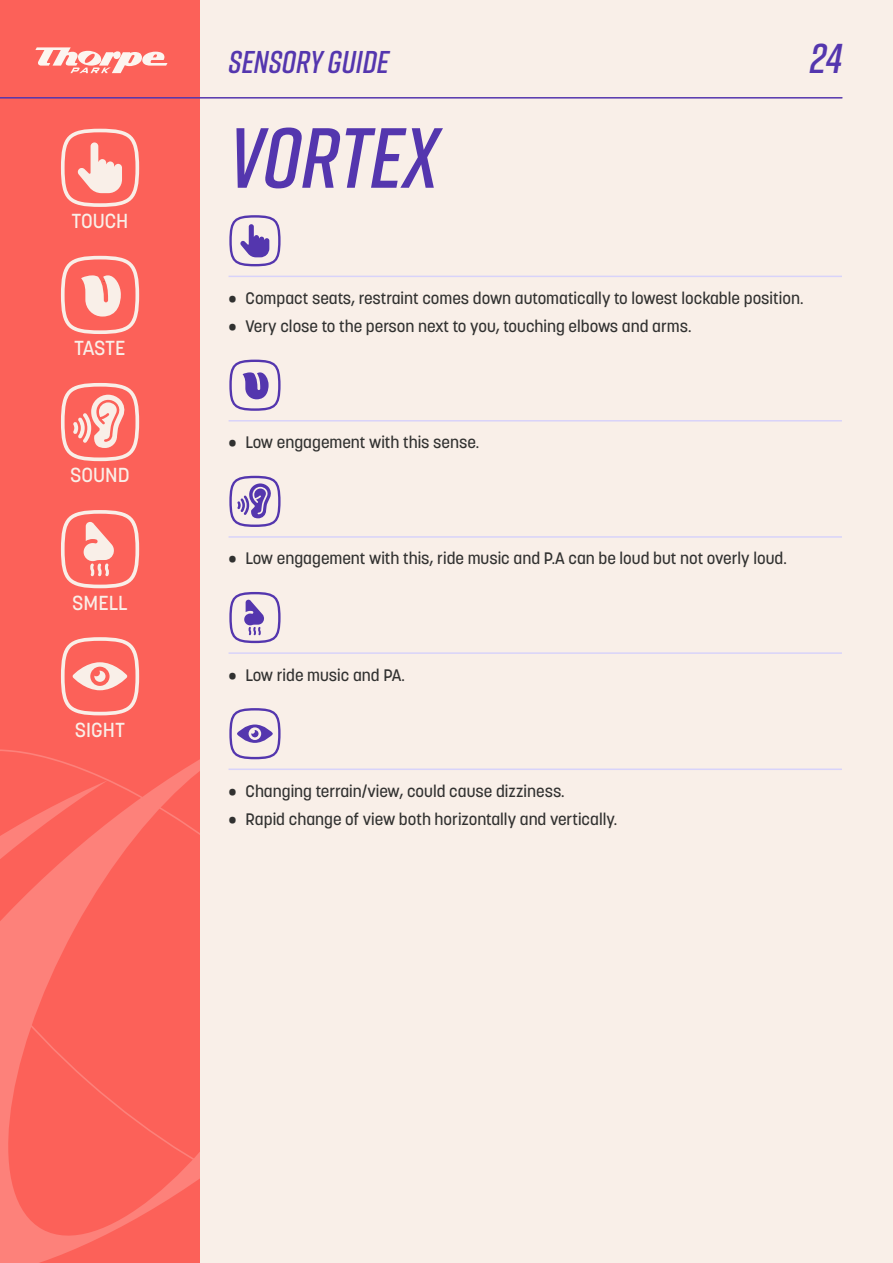
<style>
.page{position:relative;width:893px;height:1263px;background:#f9efe8}
.page>*{position:absolute;margin:0;border:0;box-sizing:border-box;transform-origin:0 0}
.t1{font:italic 600 85.05px "Rift";color:#5436ae}
.t2{font:italic 600 41.7px "Rift";color:#5436ae}
.t3{font:italic 600 31.5px "Rift";color:#5436ae}
.t4{font:500 20.1px "Korolev";color:#f9efe8}
.t5{font:500 16.5px "Korolev";color:#313130}
</style>
<div class="page">
<div style="left:0;top:0;width:200px;height:1263px;background:#fc6159"></div>
<svg style="left:0;top:749px;width:200px;height:473px"></svg>
<svg style="left:0;top:780px;width:108px;height:483px"></svg>
<svg style="left:35px;top:47px;width:133px;height:26px"></svg>
<hr style="left:0;top:97px;width:842px;height:2px;background:#5436ae">
<svg style="left:61px;top:129px;width:78px;height:78px"></svg>
<svg style="left:61px;top:256px;width:78px;height:78px"></svg>
<svg style="left:61px;top:383px;width:78px;height:78px"></svg>
<svg style="left:61px;top:510px;width:78px;height:78px"></svg>
<svg style="left:61px;top:637px;width:78px;height:78px"></svg>
<hr style="left:229px;top:276px;width:613px;height:1px;background:#d8d3fa">
<hr style="left:229px;top:420px;width:613px;height:1px;background:#d8d3fa">
<hr style="left:229px;top:536px;width:613px;height:2px;background:#d8d3fa">
<hr style="left:229px;top:652px;width:613px;height:2px;background:#d8d3fa">
<hr style="left:229px;top:768px;width:613px;height:2px;background:#d8d3fa">
<svg style="left:229px;top:215px;width:52px;height:51px"></svg>
<svg style="left:229px;top:360px;width:52px;height:51px"></svg>
<svg style="left:229px;top:476px;width:52px;height:51px"></svg>
<svg style="left:229px;top:592px;width:52px;height:51px"></svg>
<svg style="left:229px;top:708px;width:52px;height:51px"></svg>
<p class="t4" style="left:71px;top:208px;width:59px">TOUCH</p>
<p class="t4" style="left:74px;top:336px;width:53px">TASTE</p>
<p class="t4" style="left:70px;top:463px;width:61px">SOUND</p>
<p class="t4" style="left:72px;top:590px;width:57px">SMELL</p>
<p class="t4" style="left:75px;top:717px;width:52px">SIGHT</p>
<h3 class="t3" style="left:229px;top:40px;width:162px">SENSORY GUIDE</h3>
<h1 class="t1" style="left:229px;top:97px;width:211px">VORTEX</h1>
<h2 class="t2" style="left:810px;top:29px;width:33px">24</h2>
<p class="t5" style="left:229px;top:288px;width:576px">• Compact seats, restraint comes down automatically to lowest lockable position.</p>
<p class="t5" style="left:229px;top:316px;width:464px">• Very close to the person next to you, touching elbows and arms.</p>
<p class="t5" style="left:229px;top:432px;width:252px">• Low engagement with this sense.</p>
<p class="t5" style="left:229px;top:548px;width:560px">• Low engagement with this, ride music and P.A can be loud but not overly loud.</p>
<p class="t5" style="left:229px;top:664px;width:178px">• Low ride music and PA.</p>
<p class="t5" style="left:229px;top:780px;width:338px">• Changing terrain/view, could cause dizziness.</p>
<p class="t5" style="left:229px;top:809px;width:390px">• Rapid change of view both horizontally and vertically.</p>
</div>
